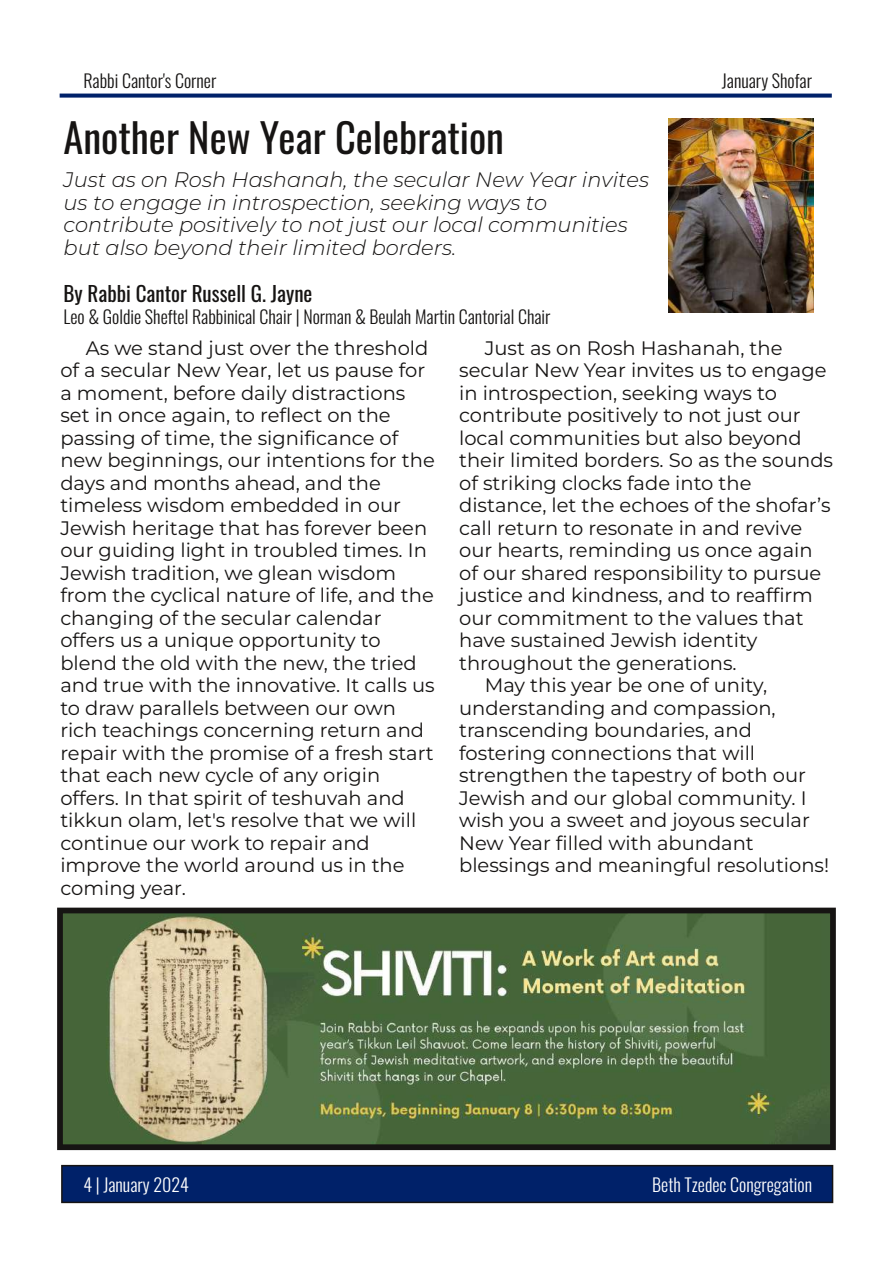
<style>
.page{position:relative;width:893px;height:1263px;background:#fff}
.page>*{position:absolute;margin:0;border:0;box-sizing:border-box;transform-origin:0 0}
.t1{font:40.5px "Oswald";color:#161413}
.t2{font:italic 300 21px/22.5px "Montserrat";color:#161413}
.t3{font:21px "Oswald";color:#161413}
.t4{font:19.5px/22.5px "Montserrat";color:#161413}
.t5{font:300 18px "Oswald";color:#161413}
.t6{font:300 18px "Oswald";color:#fff}
</style>
<div class="page">
<div style="left:62px;top:1165px;width:770px;height:37px;background:#002169"></div>
<div style="left:61px;top:1165px;width:772px;height:38px;border:2px solid #161413"></div>
<div style="left:60px;top:94px;width:772px;height:4px;border:2px solid #002169"></div>
<img style="left:668px;top:119px;width:146px;height:193px">
<img style="left:64px;top:915px;width:765px;height:228px">
<div style="left:57px;top:908px;width:779px;height:242px;border:6px solid #161413"></div>
<p class="t5" style="left:83px;top:67px;width:134px">Rabbi Cantor's Corner</p>
<h1 class="t1" style="left:64px;top:105px;width:442px">Another New Year Celebration</h1>
<p class="t2" style="left:64px;top:168px;width:587px">Just as on Rosh Hashanah, the secular New Year invites us to engage in introspection, seeking ways to contribute positively to not just our local communities but also beyond their limited borders.</p>
<p class="t3" style="left:64px;top:277px;width:250px">By Rabbi Cantor Russell G. Jayne</p>
<p class="t5" style="left:64px;top:303px;width:489px">Leo &amp; Goldie Sheftel Rabbinical Chair | Norman &amp; Beulah Martin Cantorial Chair</p>
<p class="t5" style="left:722px;top:67px;width:92px">January Shofar</p>
<p class="t4" style="left:60px;top:336px;width:376px;text-indent:26px">As we stand just over the threshold of a secular New Year, let us pause for a moment, before daily distractions set in once again, to reflect on the passing of time, the significance of new beginnings, our intentions for the days and months ahead, and the timeless wisdom embedded in our Jewish heritage that has forever been our guiding light in troubled times. In Jewish tradition, we glean wisdom from the cyclical nature of life, and the changing of the secular calendar offers us a unique opportunity to blend the old with the new, the tried and true with the innovative. It calls us to draw parallels between our own rich teachings concerning return and repair with the promise of a fresh start that each new cycle of any origin offers. In that spirit of teshuvah and tikkun olam, let's resolve that we will continue our work to repair and improve the world around us in the coming year.</p>
<p class="t4" style="left:485px;top:336px;width:299px">Just as on Rosh Hashanah, the</p>
<p class="t4" style="left:459px;top:359px;width:369px">secular New Year invites us to engage</p>
<p class="t4" style="left:459px;top:381px;width:319px">in introspection, seeking ways to</p>
<p class="t4" style="left:459px;top:404px;width:343px">contribute positively to not just our</p>
<p class="t4" style="left:459px;top:426px;width:344px">local communities but also beyond</p>
<p class="t4" style="left:459px;top:449px;width:375px">their limited borders. So as the sounds</p>
<p class="t4" style="left:459px;top:471px;width:294px">of striking clocks fade into the</p>
<p class="t4" style="left:459px;top:494px;width:373px">distance, let the echoes of the shofar’s</p>
<p class="t4" style="left:459px;top:516px;width:345px">call return to resonate in and revive</p>
<p class="t4" style="left:459px;top:539px;width:355px">our hearts, reminding us once again</p>
<p class="t4" style="left:459px;top:561px;width:364px">of our shared responsibility to pursue</p>
<p class="t4" style="left:459px;top:584px;width:355px">justice and kindness, and to reaffirm</p>
<p class="t4" style="left:459px;top:606px;width:346px">our commitment to the values that</p>
<p class="t4" style="left:459px;top:629px;width:300px">have sustained Jewish identity</p>
<p class="t4" style="left:459px;top:651px;width:279px">throughout the generations.</p>
<p class="t4" style="left:485px;top:674px;width:284px">May this year be one of unity,</p>
<p class="t4" style="left:459px;top:696px;width:318px">understanding and compassion,</p>
<p class="t4" style="left:459px;top:719px;width:294px">transcending boundaries, and</p>
<p class="t4" style="left:459px;top:741px;width:298px">fostering connections that will</p>
<p class="t4" style="left:459px;top:764px;width:348px">strengthen the tapestry of both our</p>
<p class="t4" style="left:459px;top:786px;width:349px">Jewish and our global community. I</p>
<p class="t4" style="left:459px;top:809px;width:352px">wish you a sweet and joyous secular</p>
<p class="t4" style="left:459px;top:831px;width:296px">New Year filled with abundant</p>
<p class="t4" style="left:459px;top:854px;width:372px">blessings and meaningful resolutions!</p>
<p class="t6" style="left:83px;top:1170px;width:107px">4 | January 2024</p>
<p class="t6" style="left:652px;top:1170px;width:161px">Beth Tzedec Congregation</p>
</div>
